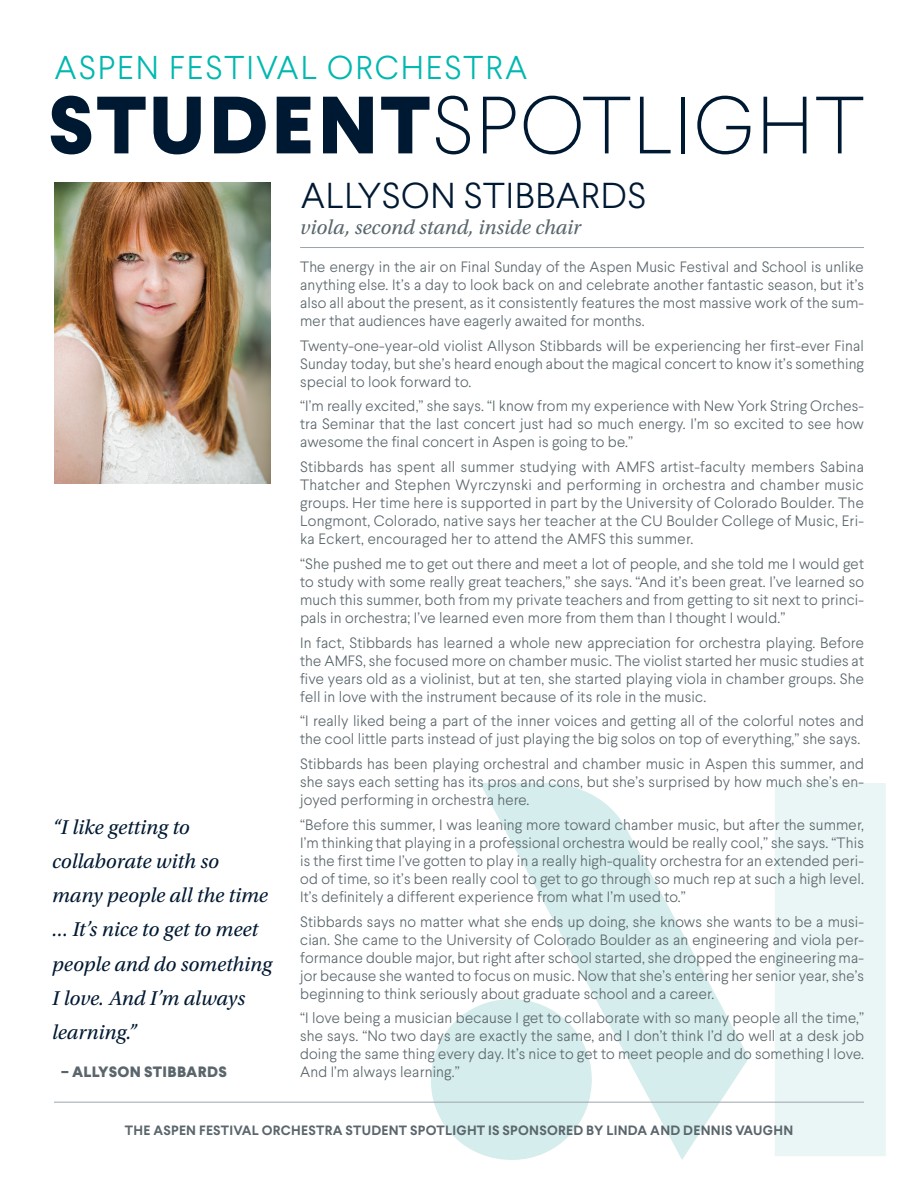
<style>
.page{position:relative;width:918px;height:1188px;background:#fff}
.page>*{position:absolute;margin:0;border:0;box-sizing:border-box;transform-origin:0 0}
.t1{font:100 81px "Larsseit";letter-spacing:.03em;color:#001932}
.t2{font:300 36px "Larsseit";letter-spacing:.02em;color:#001932}
.t3{font:300 33px "Larsseit";letter-spacing:.06em;color:#00b8af}
.t4{font:italic 21px/34.2px "Utopia Std";color:#001932}
.t5{font:italic 21px "Utopia Std";color:#5a666c}
.t6{font:300 15px/18px "Larsseit";letter-spacing:.01em;color:#5a666c;text-align:justify}
.t7{font:800 15px "Larsseit";letter-spacing:.02em;color:#5a666c}
.t8{font:700 13.5px "Larsseit";letter-spacing:.02em;color:#5a666c}
.s1{font-weight:800}
</style>
<div class="page">
<svg style="left:480px;top:783px;width:269px;height:377px"></svg>
<div style="left:775px;top:783px;width:111px;height:373px;background:#eaf6f5"></div>
<svg style="left:430px;top:999px;width:162px;height:161px"></svg>
<hr style="left:300px;top:247px;width:564px;height:1px;background:#9da5ab">
<img style="left:54px;top:182px;width:216px;height:301px">
<hr style="left:54px;top:1102px;width:810px;height:1px;background:#9da5ab">
<h3 class="t3" style="left:55px;top:47px;width:474px">ASPEN FESTIVAL ORCHESTRA</h3>
<h1 class="t1" style="left:48px;top:75px;width:817px"><span class="s1">STUDENT</span>SPOTLIGHT</h1>
<h3 class="t4" style="left:52px;top:810px;width:221px">“I like getting to collaborate with so many people all the time ... It’s nice to get to meet people and do something<br>I love. And I’m always learning.”</h3>
<p class="t7" style="left:61px;top:1062px;width:167px">– ALLYSON STIBBARDS</p>
<h2 class="t2" style="left:301px;top:173px;width:347px">ALLYSON STIBBARDS</h2>
<h3 class="t5" style="left:300px;top:215px;width:282px">viola, second stand, inside chair</h3>
<p class="t6" style="left:300px;top:258px;width:565px">The energy in the air on Final Sunday of the Aspen Music Festival and School is unlike anything else. It’s a day to look back on and celebrate another fantastic season, but it’s also all about the present, as it consistently features the most massive work of the sum&shy;mer that audiences have eagerly awaited for months.</p>
<p class="t6" style="left:300px;top:336px;width:565px">Twenty-one-year-old violist Allyson Stibbards will be experiencing her first-ever Final Sunday today, but she’s heard enough about the magical concert to know it’s something special to look forward to.</p>
<p class="t6" style="left:300px;top:397px;width:565px">“I’m really excited,” she says. “I know from my experience with New York String Orches&shy;tra Seminar that the last concert just had so much energy. I’m so excited to see how awesome the final concert in Aspen is going to be.”</p>
<p class="t6" style="left:300px;top:458px;width:565px">Stibbards has spent all summer studying with AMFS artist-faculty members Sabina Thatcher and Stephen Wyrczynski and performing in orchestra and chamber music groups. Her time here is supported in part by the University of Colorado Boulder. The Longmont, Colorado, native says her teacher at the CU Boulder College of Music, Eri&shy;ka Eckert, encouraged her to attend the AMFS this summer.</p>
<p class="t6" style="left:300px;top:555px;width:565px">“She pushed me to get out there and meet a lot of people, and she told me I would get to study with some really great teachers,” she says. “And it’s been great. I’ve learned so much this summer, both from my private teachers and from getting to sit next to princi&shy;pals in orchestra; I’ve learned even more from them than I thought I would.”</p>
<p class="t6" style="left:300px;top:633px;width:565px">In fact, Stibbards has learned a whole new appreciation for orchestra playing. Before the AMFS, she focused more on chamber music. The violist started her music studies at five years old as a violinist, but at ten, she started playing viola in chamber groups. She fell in love with the instrument because of its role in the music.</p>
<p class="t6" style="left:300px;top:712px;width:565px">“I really liked being a part of the inner voices and getting all of the colorful notes and the cool little parts instead of just playing the big solos on top of everything,” she says.</p>
<p class="t6" style="left:300px;top:755px;width:565px">Stibbards has been playing orchestral and chamber music in Aspen this summer, and she says each setting has its pros and cons, but she’s surprised by how much she’s en&shy;joyed performing in orchestra here.</p>
<p class="t6" style="left:300px;top:816px;width:565px">“Before this summer, I was leaning more toward chamber music, but after the summer, I’m thinking that playing in a professional orchestra would be really cool,” she says. “This is the first time I’ve gotten to play in a really high-quality orchestra for an extended peri&shy;od of time, so it’s been really cool to get to go through so much rep at such a high level.<br>It’s definitely a different experience from what I’m used to.”</p>
<p class="t6" style="left:300px;top:912px;width:565px">Stibbards says no matter what she ends up doing, she knows she wants to be a musi&shy;cian. She came to the University of Colorado Boulder as an engineering and viola per&shy;formance double major, but right after school started, she dropped the engineering ma&shy;jor because she wanted to focus on music. Now that she’s entering her senior year, she’s beginning to think seriously about graduate school and a career.</p>
<p class="t6" style="left:300px;top:1009px;width:565px">“I love being a musician because I get to collaborate with so many people all the time,” she says. “No two days are exactly the same, and I don’t think I’d do well at a desk job doing the same thing every day. It’s nice to get to meet people and do something I love.<br>And I’m always learning.”</p>
<p class="t8" style="left:125px;top:1122px;width:670px">THE ASPEN FESTIVAL ORCHESTRA STUDENT SPOTLIGHT IS SPONSORED BY LINDA AND DENNIS VAUGHN</p>
</div>
